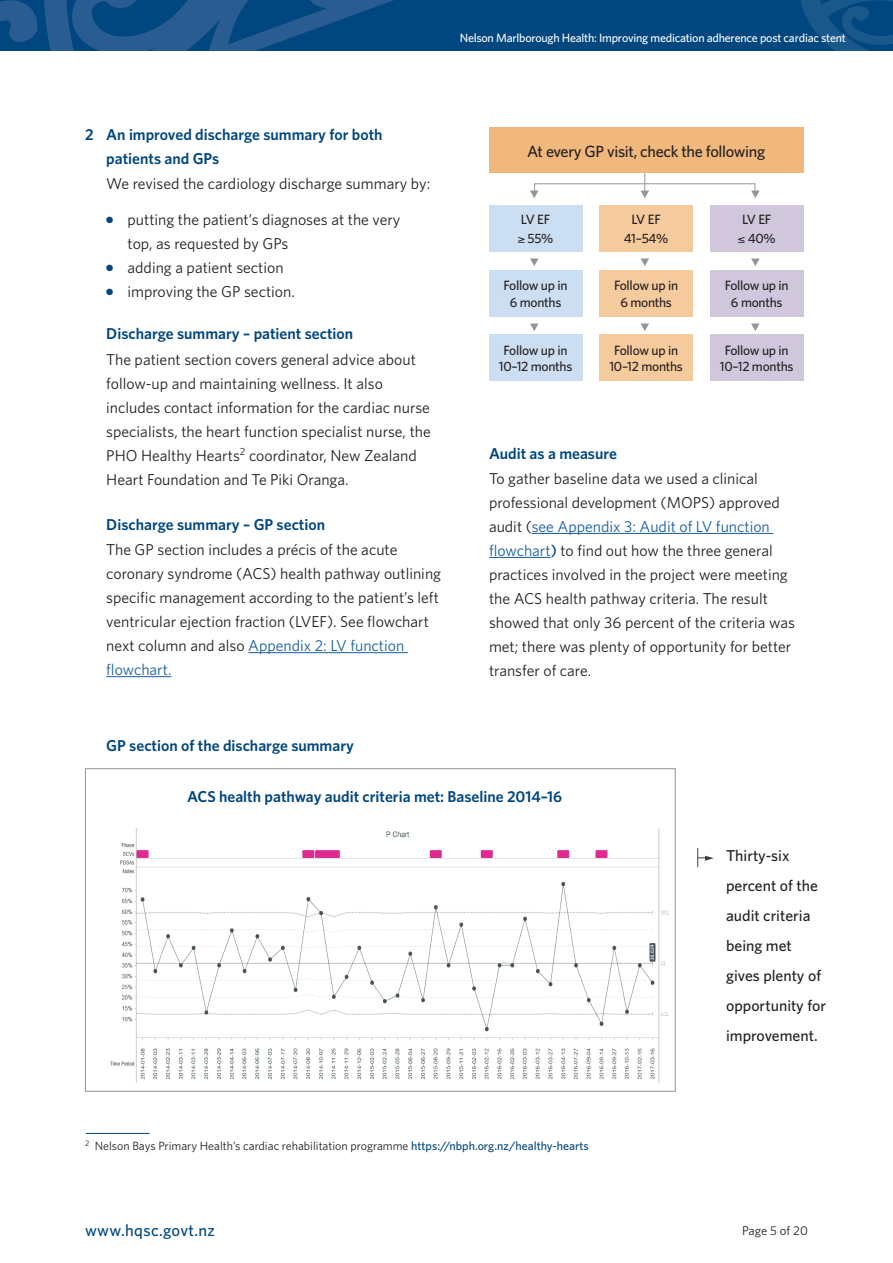
<style>
.page{position:relative;width:893px;height:1263px;background:#fff}
.page>*{position:absolute;margin:0;border:0;box-sizing:border-box;transform-origin:0 0}
.t1{font:500 16.5px "Whitney";letter-spacing:.02em;color:#00467f}
._6_2_graph_content{font:500 16.2px "Whitney";letter-spacing:-.02em;color:#231f20}
._4_2_Indented{font:15.75px/24px "Whitney";color:#231f20}
._4_1_Numbered_or_not{font:600 15.75px/24px "Whitney";color:#00467f}
._2_4_not_indented{font:500 15.75px/30px "Whitney";color:#231f20}
._6_2_graph_content-2{font:500 13.5px/16.5px "Whitney";letter-spacing:-.02em;color:#231f20;text-align:center}
.t2{font:12.75px "Whitney";color:#231f20}
.Footnotes{font:12px "Whitney";color:#231f20}
.t3{font:500 12px "Whitney";letter-spacing:-.02em;color:#fff}
.s1{color:#00467f}
.s2{color:#175d9e}
.s3{font-weight:500;color:#00467f}
</style>
<div class="page">
<svg style="left:0;top:0;width:796px;height:51px;background:#0a4b83"></svg>
<svg style="left:796px;top:0;width:97px;height:51px;background:#0d4f85"></svg>
<svg style="left:837px;top:6px;width:56px;height:39px;background:#0b4e84"></svg>
<hr style="left:248px;top:652px;width:160px;height:1px;background:#175d9e">
<hr style="left:106px;top:676px;width:65px;height:1px;background:#175d9e">
<hr style="left:532px;top:533px;width:241px;height:1px;background:#175d9e">
<hr style="left:489px;top:557px;width:62px;height:1px;background:#175d9e">
<img style="left:110px;top:828px;width:560px;height:254px">
<svg style="left:697px;top:848px;width:17px;height:19px"></svg>
<hr style="left:86px;top:1133px;width:64px;height:1px;background:#00467f">
<div style="left:489px;top:205px;width:93px;height:47px;background:#ccdef1"></div>
<div style="left:489px;top:270px;width:93px;height:47px;background:#ccdef1"></div>
<div style="left:489px;top:334px;width:93px;height:47px;background:#ccdef1"></div>
<div style="left:599px;top:205px;width:94px;height:47px;background:#f5ca9c"></div>
<div style="left:599px;top:270px;width:94px;height:47px;background:#f5ca9c"></div>
<div style="left:599px;top:334px;width:94px;height:47px;background:#f5ca9c"></div>
<div style="left:710px;top:205px;width:93px;height:47px;background:#d1c7dd"></div>
<div style="left:710px;top:270px;width:93px;height:47px;background:#d1c7dd"></div>
<div style="left:710px;top:334px;width:93px;height:47px;background:#d1c7dd"></div>
<svg style="left:530px;top:258px;width:8px;height:8px"></svg>
<svg style="left:530px;top:324px;width:8px;height:7px"></svg>
<svg style="left:530px;top:191px;width:7px;height:7px"></svg>
<svg style="left:641px;top:258px;width:8px;height:8px"></svg>
<svg style="left:641px;top:324px;width:8px;height:7px"></svg>
<svg style="left:751px;top:258px;width:9px;height:8px"></svg>
<svg style="left:751px;top:324px;width:9px;height:7px"></svg>
<svg style="left:752px;top:191px;width:8px;height:7px"></svg>
<svg style="left:641px;top:173px;width:8px;height:25px"></svg>
<div style="left:534px;top:183px;width:221px;height:10px;border:1px solid #939598"></div>
<div style="left:489px;top:128px;width:314px;height:45px;background:#f1b87d"></div>
<p class="t3" style="left:460px;top:30px;width:388px">Nelson Marlborough Health: Improving medication adherence post cardiac stent</p>
<p class="_4_1_Numbered_or_not" style="left:106px;top:122px;width:278px;text-indent:-21px">2 An improved discharge summary for both patients and GPs</p>
<p class="_4_2_Indented" style="left:106px;top:172px;width:325px">We revised the cardiology discharge summary by:</p>
<p class="_4_2_Indented" style="left:128px;top:207px;width:274px;text-indent:-21px"><span class="s1">●</span> putting the patient’s diagnoses at the very top, as requested by GPs</p>
<p class="_4_2_Indented" style="left:106px;top:255px;width:179px"><span class="s1">●</span> adding a patient section</p>
<p class="_4_2_Indented" style="left:106px;top:279px;width:190px"><span class="s1">●</span> improving the GP section.</p>
<p class="_4_1_Numbered_or_not" style="left:106px;top:321px;width:248px">Discharge summary – patient section</p>
<p class="_4_2_Indented" style="left:106px;top:347px;width:326px">The patient section covers general advice about follow-up and maintaining wellness. It also includes contact information for the cardiac nurse specialists, the heart function specialist nurse, the PHO Healthy Hearts<sup>2</sup> coordinator, New Zealand Heart Foundation and Te Piki Oranga.</p>
<p class="_4_1_Numbered_or_not" style="left:106px;top:512px;width:220px">Discharge summary – GP section</p>
<p class="_4_2_Indented" style="left:106px;top:537px;width:336px">The GP section includes a précis of the acute coronary syndrome (ACS) health pathway outlining specific management according to the patient’s left ventricular ejection fraction (LVEF). See flowchart next column and also <span class="s2">Appendix 2: LV function flowchart.</span></p>
<p class="_4_1_Numbered_or_not" style="left:106px;top:733px;width:249px">GP section of the discharge summary</p>
<p class="_6_2_graph_content" style="left:527px;top:140px;width:240px">At every GP visit, check the following</p>
<p class="_6_2_graph_content-2" style="left:521px;top:211px;width:31px">LV EF</p>
<p class="_6_2_graph_content-2" style="left:518px;top:230px;width:37px">≥ 55%</p>
<p class="_6_2_graph_content-2" style="left:504px;top:277px;width:66px">Follow up in<br>6 months</p>
<p class="_6_2_graph_content-2" style="left:499px;top:342px;width:75px">Follow up in<br>10–12 months</p>
<p class="_6_2_graph_content-2" style="left:631px;top:211px;width:31px">LV EF</p>
<p class="_6_2_graph_content-2" style="left:624px;top:230px;width:46px">41–54%</p>
<p class="_6_2_graph_content-2" style="left:614px;top:277px;width:66px">Follow up in<br>6 months</p>
<p class="_6_2_graph_content-2" style="left:609px;top:342px;width:75px">Follow up in<br>10–12 months</p>
<p class="_6_2_graph_content-2" style="left:742px;top:211px;width:31px">LV EF</p>
<p class="_6_2_graph_content-2" style="left:738px;top:230px;width:39px">≤ 40%</p>
<p class="_6_2_graph_content-2" style="left:725px;top:277px;width:66px">Follow up in<br>6 months</p>
<p class="_6_2_graph_content-2" style="left:720px;top:342px;width:75px">Follow up in<br>10–12 months</p>
<p class="_4_1_Numbered_or_not" style="left:489px;top:441px;width:129px">Audit as a measure</p>
<p class="_4_2_Indented" style="left:489px;top:466px;width:307px">To gather baseline data we used a clinical professional development (MOPS) approved audit (<span class="s2">see Appendix 3: Audit of LV function flowchart</span><span class="s3">)</span> to find out how the three general practices involved in the project were meeting the ACS health pathway criteria. The result showed that only 36 percent of the criteria was met; there was plenty of opportunity for better transfer of care.</p>
<p class="_4_1_Numbered_or_not" style="left:187px;top:784px;width:377px">ACS health pathway audit criteria met: Baseline 2014–16</p>
<p class="Footnotes" style="left:85px;top:1138px;width:505px"><sup>2</sup> Nelson Bays Primary Health’s cardiac rehabilitation programme <span class="s3">https://nbph.org.nz/healthy-hearts</span></p>
<p class="_2_4_not_indented" style="left:726px;top:840px;width:101px">Thirty-six percent of the audit criteria being met gives plenty of opportunity for improvement.</p>
<p class="t1" style="left:85px;top:1219px;width:131px">www.hqsc.govt.nz</p>
<p class="t2" style="left:742px;top:1222px;width:67px">Page 5 of 20</p>
</div>
